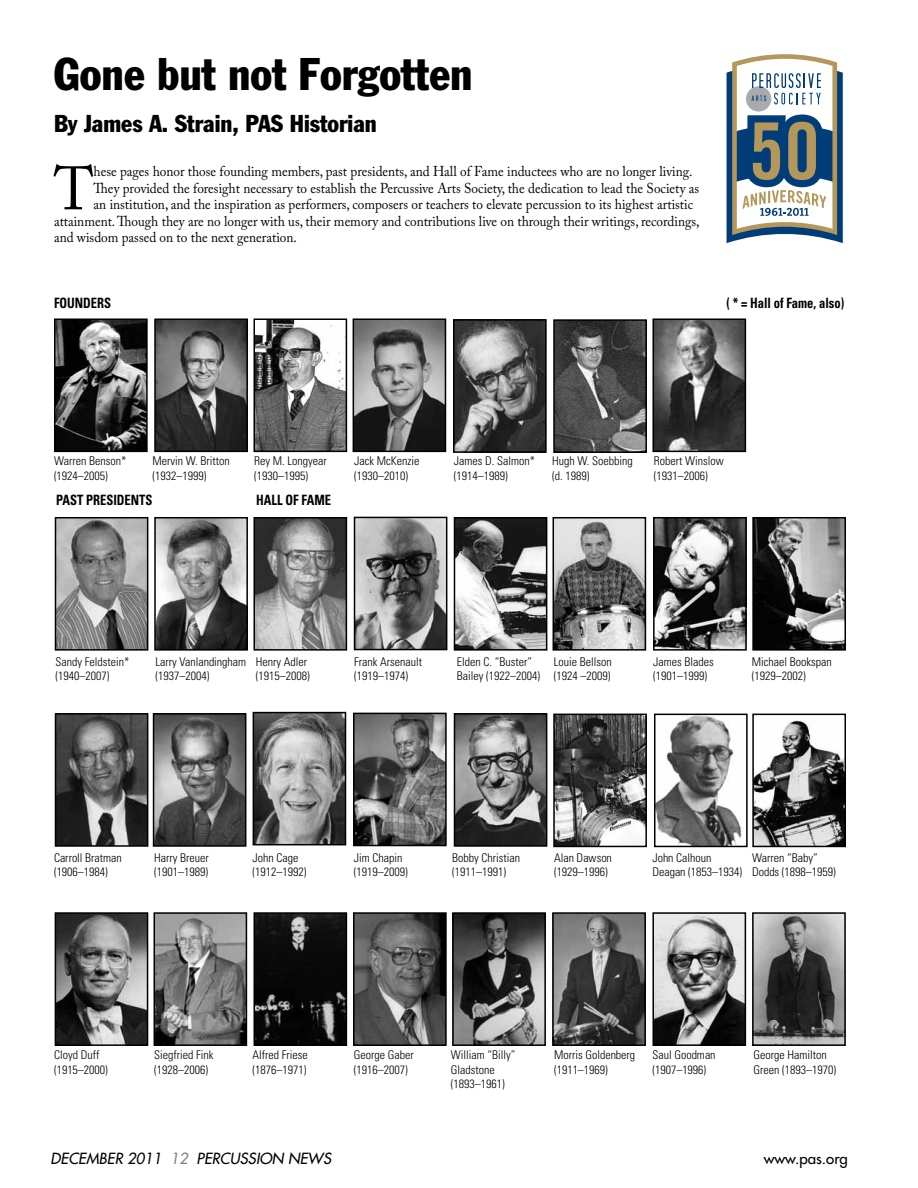
<style>
.page{position:relative;width:918px;height:1188px;background:#fff}
.page>*{position:absolute;margin:0;border:0;box-sizing:border-box;transform-origin:0 0}
.t1{font:60.6px "Adobe Caslon Pro";color:#000;scale:.93 1}
.t2{font:condensed 45px "Franklin Gothic";color:#000}
.t3{font:condensed 24px "Franklin Gothic";color:#000}
.t4{font:italic 15px "Futura";color:#000}
.t5{font:15px "Futura";color:#000}
.t6{font:14.25px "Adobe Caslon Pro";color:#000;scale:.93 1}
.t7{font:700 condensed 14.25px "Univers";color:#000;scale:.88 1}
.t8{font:300 condensed 12px/14.4px "Univers";color:#000}
.s1{color:#808285}
</style>
<div class="page">
<svg style="left:727px;top:54px;width:116px;height:189px"></svg>
<img style="left:57px;top:321px;width:88px;height:128px">
<div style="left:54px;top:318px;width:94px;height:134px;border:2px solid #000"></div>
<img style="left:356px;top:321px;width:87px;height:128px">
<div style="left:353px;top:318px;width:93px;height:134px;border:2px solid #000"></div>
<img style="left:157px;top:520px;width:88px;height:128px">
<div style="left:154px;top:517px;width:94px;height:134px;border:2px solid #000"></div>
<img style="left:457px;top:520px;width:87px;height:128px">
<div style="left:454px;top:517px;width:93px;height:134px;border:2px solid #000"></div>
<img style="left:556px;top:717px;width:88px;height:127px">
<div style="left:553px;top:714px;width:94px;height:133px;border:2px solid #000"></div>
<img style="left:657px;top:717px;width:85px;height:127px">
<div style="left:654px;top:714px;width:94px;height:133px;border:2px solid #000"></div>
<img style="left:755px;top:520px;width:88px;height:128px">
<div style="left:752px;top:517px;width:94px;height:134px;border:2px solid #000"></div>
<img style="left:157px;top:915px;width:87px;height:128px">
<div style="left:154px;top:912px;width:93px;height:134px;border:2px solid #000"></div>
<img style="left:58px;top:520px;width:87px;height:128px">
<div style="left:55px;top:517px;width:93px;height:134px;border:2px solid #000"></div>
<img style="left:755px;top:720px;width:88px;height:124px">
<div style="left:752px;top:714px;width:94px;height:133px;border:2px solid #000"></div>
<img style="left:457px;top:716px;width:87px;height:128px">
<div style="left:454px;top:713px;width:93px;height:134px;border:2px solid #000"></div>
<img style="left:58px;top:716px;width:87px;height:128px">
<div style="left:55px;top:713px;width:93px;height:134px;border:2px solid #000"></div>
<img style="left:256px;top:915px;width:88px;height:128px">
<div style="left:253px;top:912px;width:94px;height:134px;border:2px solid #000"></div>
<img style="left:455px;top:915px;width:88px;height:128px">
<div style="left:452px;top:912px;width:94px;height:134px;border:2px solid #000"></div>
<img style="left:58px;top:915px;width:87px;height:128px">
<div style="left:55px;top:912px;width:93px;height:134px;border:2px solid #000"></div>
<img style="left:156px;top:716px;width:87px;height:128px">
<div style="left:153px;top:713px;width:93px;height:134px;border:2px solid #000"></div>
<img style="left:256px;top:520px;width:88px;height:128px">
<div style="left:253px;top:517px;width:94px;height:134px;border:2px solid #000"></div>
<img style="left:656px;top:520px;width:88px;height:128px">
<div style="left:653px;top:517px;width:94px;height:134px;border:2px solid #000"></div>
<img style="left:256px;top:715px;width:87px;height:127px">
<div style="left:253px;top:712px;width:93px;height:133px;border:2px solid #000"></div>
<img style="left:755px;top:915px;width:88px;height:128px">
<div style="left:752px;top:912px;width:94px;height:134px;border:2px solid #000"></div>
<img style="left:655px;top:915px;width:88px;height:128px">
<div style="left:652px;top:912px;width:94px;height:134px;border:2px solid #000"></div>
<img style="left:357px;top:520px;width:87px;height:127px">
<div style="left:354px;top:517px;width:93px;height:133px;border:2px solid #000"></div>
<img style="left:456px;top:322px;width:88px;height:128px">
<div style="left:453px;top:319px;width:94px;height:134px;border:2px solid #000"></div>
<img style="left:556px;top:520px;width:87px;height:128px">
<div style="left:553px;top:517px;width:93px;height:134px;border:2px solid #000"></div>
<img style="left:356px;top:716px;width:88px;height:127px">
<div style="left:353px;top:713px;width:94px;height:133px;border:2px solid #000"></div>
<img style="left:356px;top:915px;width:88px;height:128px">
<div style="left:353px;top:912px;width:94px;height:134px;border:2px solid #000"></div>
<img style="left:555px;top:915px;width:88px;height:128px">
<div style="left:552px;top:912px;width:94px;height:134px;border:2px solid #000"></div>
<img style="left:256px;top:321px;width:88px;height:128px">
<div style="left:253px;top:318px;width:94px;height:134px;border:2px solid #000"></div>
<img style="left:655px;top:321px;width:88px;height:128px">
<div style="left:652px;top:318px;width:94px;height:134px;border:2px solid #000"></div>
<img style="left:157px;top:321px;width:88px;height:128px">
<div style="left:154px;top:318px;width:94px;height:134px;border:2px solid #000"></div>
<img style="left:556px;top:322px;width:88px;height:128px">
<div style="left:553px;top:319px;width:94px;height:134px;border:2px solid #000"></div>
<h2 class="t2" style="left:54px;top:46px;width:420px">Gone but not Forgotten</h2>
<h3 class="t3" style="left:54px;top:109px;width:324px">By James A. Strain, PAS Historian</h3>
<h1 class="t1" style="left:54px;top:153px;width:44px">T</h1>
<p class="t6" style="left:94px;top:163px;width:645px">hese pages honor those founding members, past presidents, and Hall of Fame inductees who are no longer living.</p>
<p class="t6" style="left:94px;top:180px;width:653px">They provided the foresight necessary to establish the Percussive Arts Society, the dedication to lead the Society as</p>
<p class="t6" style="left:94px;top:196px;width:646px">an institution, and the inspiration as performers, composers or teachers to elevate percussion to its highest artistic</p>
<p class="t6" style="left:54px;top:213px;width:696px">attainment.Though they are no longer with us, their memory and contributions live on through their writings, recordings,</p>
<p class="t6" style="left:54px;top:229px;width:263px">and wisdom passed on to the next generation.</p>
<p class="t7" style="left:54px;top:294px;width:66px">FOUNDERS</p>
<p class="t7" style="left:726px;top:294px;width:135px">( * = HALL OF FAME, ALSO)</p>
<p class="t8" style="left:54px;top:454px;width:74px">Warren Benson* (1924–2005)</p>
<p class="t8" style="left:152px;top:454px;width:79px">Mervin W. Britton (1932–1999)</p>
<p class="t8" style="left:254px;top:454px;width:74px">Rey M. Longyear (1930–1995)</p>
<p class="t8" style="left:354px;top:454px;width:67px">Jack McKenzie (1930–2010)</p>
<p class="t8" style="left:552px;top:454px;width:82px">Hugh W. Soebbing (d. 1989)</p>
<p class="t8" style="left:654px;top:454px;width:71px">Robert Winslow (1931–2006)</p>
<p class="t8" style="left:454px;top:454px;width:83px">James D. Salmon* (1914–1989)</p>
<p class="t7" style="left:56px;top:491px;width:111px">PAST PRESIDENTS</p>
<p class="t7" style="left:256px;top:491px;width:87px">HALL OF FAME</p>
<p class="t8" style="left:55px;top:654px;width:75px">Sandy Feldstein* (1940–2007)</p>
<p class="t8" style="left:155px;top:654px;width:92px">Larry Vanlandingham (1937–2004)</p>
<p class="t8" style="left:256px;top:654px;width:55px">Henry Adler (1915–2008)</p>
<p class="t8" style="left:354px;top:654px;width:69px">Frank Arsenault (1919–1974)</p>
<p class="t8" style="left:457px;top:654px;width:85px">Elden C. “Buster”<br>Bailey (1922–2004)</p>
<p class="t8" style="left:554px;top:654px;width:59px">Louie Bellson (1924 –2009)</p>
<p class="t8" style="left:653px;top:654px;width:62px">James Blades (1901–1999)</p>
<p class="t8" style="left:752px;top:654px;width:81px">Michael Bookspan (1929–2002)</p>
<p class="t8" style="left:54px;top:850px;width:69px">Carroll Bratman (1906–1984)</p>
<p class="t8" style="left:154px;top:850px;width:56px">Harry Breuer (1901–1989)</p>
<p class="t8" style="left:253px;top:850px;width:55px">John Cage (1912–1992)</p>
<p class="t8" style="left:354px;top:850px;width:55px">Jim Chapin (1919–2009)</p>
<p class="t8" style="left:452px;top:850px;width:69px">Bobby Christian (1911–1991)</p>
<p class="t8" style="left:554px;top:850px;width:59px">Alan Dawson (1929–1996)</p>
<p class="t8" style="left:652px;top:850px;width:91px">John Calhoun<br>Deagan (1853–1934)</p>
<p class="t8" style="left:752px;top:850px;width:85px">Warren “Baby”<br>Dodds (1898–1959)</p>
<p class="t8" style="left:54px;top:1048px;width:55px">Cloyd Duff (1915–2000)</p>
<p class="t8" style="left:154px;top:1048px;width:61px">Siegfried Fink (1928–2006)</p>
<p class="t8" style="left:253px;top:1048px;width:57px">Alfred Friese (1876–1971)</p>
<p class="t8" style="left:354px;top:1048px;width:61px">George Gaber (1916–2007)</p>
<p class="t8" style="left:451px;top:1048px;width:66px">William “Billy”<br>Gladstone (1893–1961)</p>
<p class="t8" style="left:554px;top:1048px;width:83px">Morris Goldenberg (1911–1969)</p>
<p class="t8" style="left:652px;top:1048px;width:65px">Saul Goodman (1907–1996)</p>
<p class="t8" style="left:754px;top:1048px;width:84px">George Hamilton<br>Green (1893–1970)</p>
<p class="t4" style="left:51px;top:1149px;width:282px">DECEMBER 2011 <span class="s1">12</span> PERCUSSION NEWS</p>
<p class="t5" style="left:764px;top:1148px;width:86px">www.pas.org</p>
</div>
